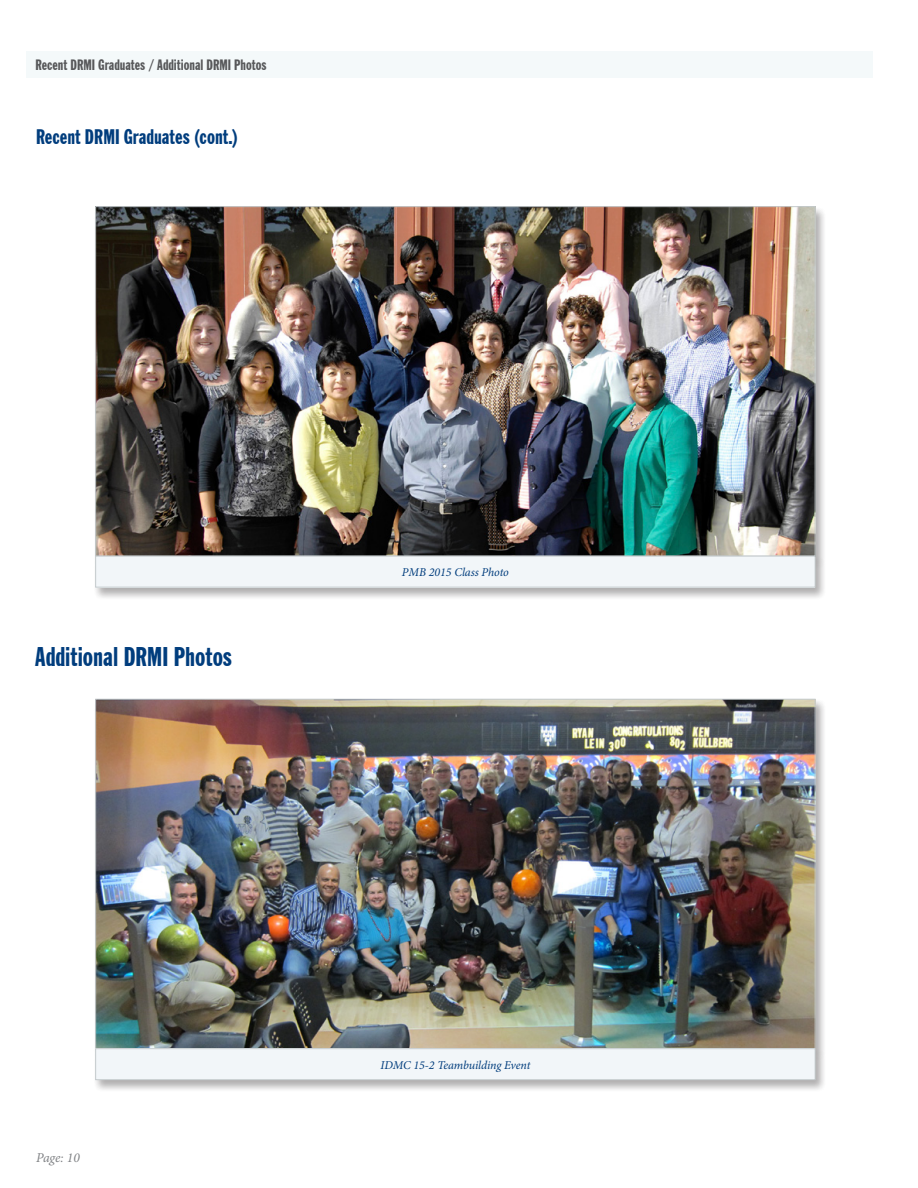
<style>
.page{position:relative;width:918px;height:1188px;background:#fff}
.page>*{position:absolute;margin:0;border:0;box-sizing:border-box;transform-origin:0 0}
.t1{font:extra-condensed 27px "Franklin Gothic BT";color:#013d7d}
.t2{font:extra-condensed 21px "Franklin Gothic BT";color:#013d7d}
.t3{font:extra-condensed 15px "Franklin Gothic BT";color:#57585a}
.t4{font:italic 13.5px "Minion Pro";letter-spacing:-.01em;color:#808285}
.t5{font:italic 12px "Minion Pro";letter-spacing:-.005em;color:#013d7d}
</style>
<div class="page">
<div style="left:26px;top:51px;width:847px;height:27px;background:#f4f9fa"></div>
<div style="left:93px;top:698px;width:734px;height:364px;background:#231f20;opacity:.2"></div>
<img style="left:97px;top:701px;width:716px;height:346px">
<div style="left:93px;top:1048px;width:734px;height:45px;background:#231f20;opacity:.2"></div>
<div style="left:96px;top:1049px;width:719px;height:31px;background:#f2f6f9"></div>
<div style="left:95px;top:1048px;width:720px;height:32px;border:1px solid #c4cacc"></div>
<img style="left:97px;top:208px;width:716px;height:346px">
<div style="left:93px;top:555px;width:734px;height:45px;background:#231f20;opacity:.2"></div>
<div style="left:96px;top:556px;width:719px;height:31px;background:#f2f6f9"></div>
<div style="left:95px;top:556px;width:720px;height:31px;border:1px solid #c4cacc"></div>
<p class="t3" style="left:35px;top:56px;width:233px">Recent DRMI Graduates / Additional DRMI Photos</p>
<h2 class="t2" style="left:36px;top:124px;width:204px">Recent DRMI Graduates (cont.)</h2>
<h1 class="t1" style="left:35px;top:641px;width:199px">Additional DRMI Photos</h1>
<p class="t5" style="left:402px;top:564px;width:108px">PMB 2015 Class Photo</p>
<p class="t4" style="left:36px;top:1148px;width:45px">Page: 10</p>
<p class="t5" style="left:380px;top:1057px;width:152px">IDMC 15-2 Teambuilding Event</p>
</div>
